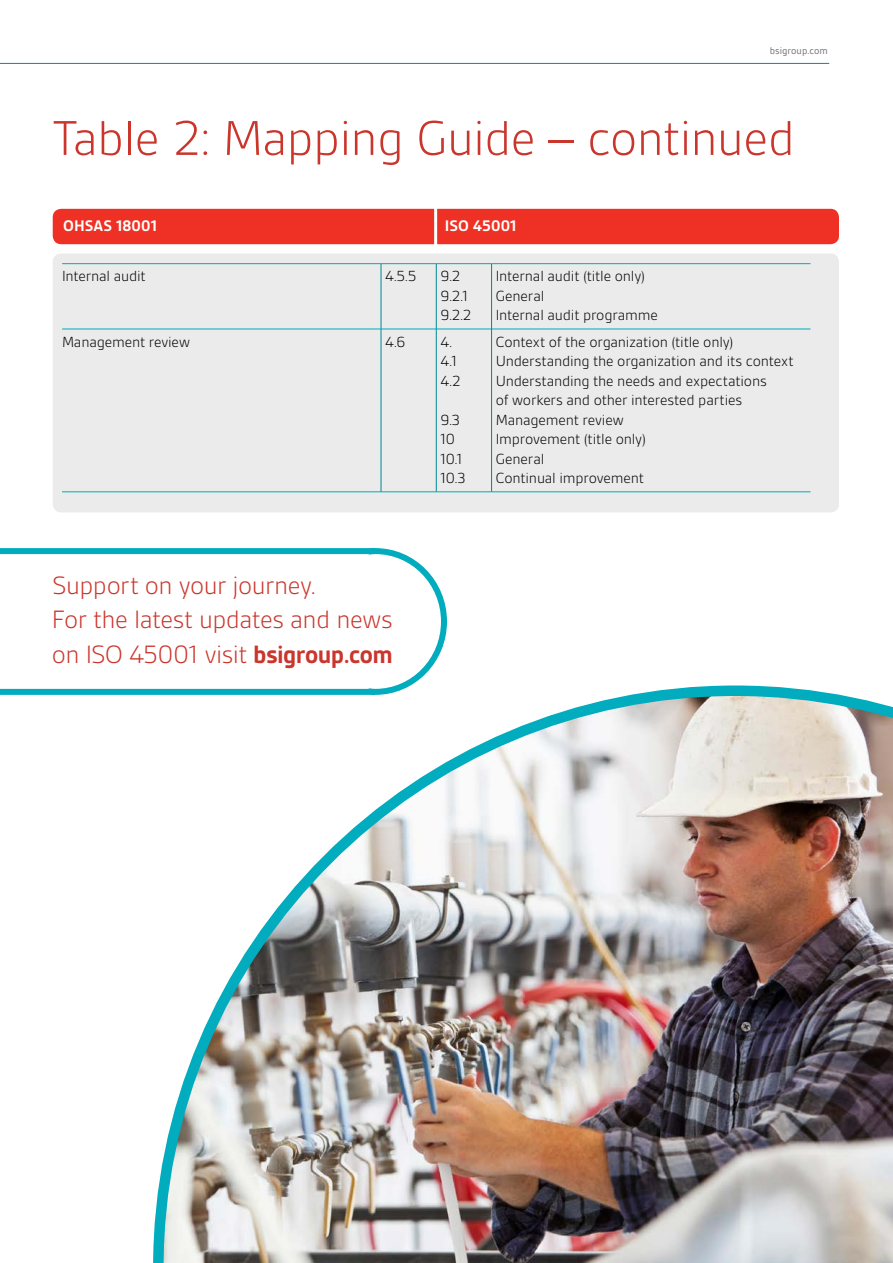
<style>
.page{position:relative;width:893px;height:1263px;background:#fff}
.page>*{position:absolute;margin:0;border:0;box-sizing:border-box;transform-origin:0 0}
.t1{font:300 52.5px "BSI Gesta";letter-spacing:-.02em;color:#ca352c}
.t2{font:300 27px/34.5px "BSI Gesta";letter-spacing:-.02em;color:#ca352c}
.t3{font:700 16.5px "BSI Gesta";letter-spacing:.005em;color:#fff}
.t4{font:300 15.75px/19.5px "BSI Gesta";letter-spacing:-.01em;color:#000}
.t5{font:10.5px "BSI Gesta";color:#6d6e71}
.s1{font-weight:700}
</style>
<div class="page">
<hr style="left:0;top:63px;width:829px;height:1px;background:#008996">
<div style="left:53px;top:209px;width:786px;height:35px;background:#ee3124;border-radius:9px"></div>
<div style="left:53px;top:253px;width:786px;height:259px;background:#eaebea;border-radius:9px"></div>
<hr style="left:62px;top:263px;width:319px;height:1px;background:#00acbd">
<hr style="left:381px;top:263px;width:55px;height:1px;background:#00acbd">
<hr style="left:436px;top:263px;width:56px;height:1px;background:#00acbd">
<hr style="left:492px;top:263px;width:318px;height:1px;background:#00acbd">
<hr style="left:62px;top:329px;width:319px;height:1px;background:#00acbd">
<hr style="left:381px;top:329px;width:55px;height:1px;background:#00acbd">
<hr style="left:436px;top:329px;width:55px;height:1px;background:#00acbd">
<hr style="left:492px;top:329px;width:318px;height:1px;background:#00acbd">
<hr style="left:62px;top:492px;width:319px;height:1px;background:#00acbd">
<hr style="left:381px;top:492px;width:55px;height:1px;background:#00acbd">
<hr style="left:436px;top:492px;width:56px;height:1px;background:#00acbd">
<hr style="left:492px;top:492px;width:318px;height:1px;background:#00acbd">
<hr style="left:436px;top:264px;width:1px;height:65px;background:#008996">
<hr style="left:436px;top:329px;width:1px;height:163px;background:#008996">
<hr style="left:491px;top:264px;width:1px;height:65px;background:#008996">
<hr style="left:491px;top:329px;width:1px;height:163px;background:#008996">
<hr style="left:381px;top:264px;width:1px;height:65px;background:#008996">
<hr style="left:381px;top:329px;width:1px;height:163px;background:#008996">
<svg style="left:0;top:548px;width:447px;height:147px"></svg>
<img style="left:153px;top:685px;width:740px;height:578px">
<hr style="left:434px;top:205px;width:3px;height:43px;background:#fff">
<p class="t5" style="left:770px;top:45px;width:59px">bsigroup.com</p>
<h1 class="t1" style="left:53px;top:111px;width:744px">Table 2: Mapping Guide – continued</h1>
<p class="t3" style="left:63px;top:218px;width:95px">OHSAS 18001</p>
<p class="t3" style="left:445px;top:218px;width:73px">ISO 45001</p>
<p class="t4" style="left:62px;top:267px;width:85px">Internal audit</p>
<p class="t4" style="left:385px;top:267px;width:33px">4.5.5</p>
<p class="t4" style="left:441px;top:267px;width:33px">9.2<br>9.2.1<br>9.2.2</p>
<p class="t4" style="left:496px;top:267px;width:164px">Internal audit (title only)<br>General<br>Internal audit programme</p>
<p class="t4" style="left:62px;top:332px;width:129px">Management review</p>
<p class="t4" style="left:385px;top:332px;width:22px">4.6</p>
<p class="t4" style="left:441px;top:332px;width:22px">4.<br>4.1<br>4.2</p>
<p class="t4" style="left:441px;top:410px;width:26px">9.3<br>10<br>10.1<br>10.3</p>
<p class="t4" style="left:496px;top:332px;width:299px">Context of the organization (title only)<br>Understanding the organization and its context<br>Understanding the needs and expectations<br>of workers and other interested parties<br>Management review<br>Improvement (title only)<br>General<br>Continual improvement</p>
<h2 class="t2" style="left:52px;top:568px;width:342px">Support on your journey.<br>For the latest updates and news on ISO 45001 visit <span class="s1">bsigroup.com</span></h2>
</div>
